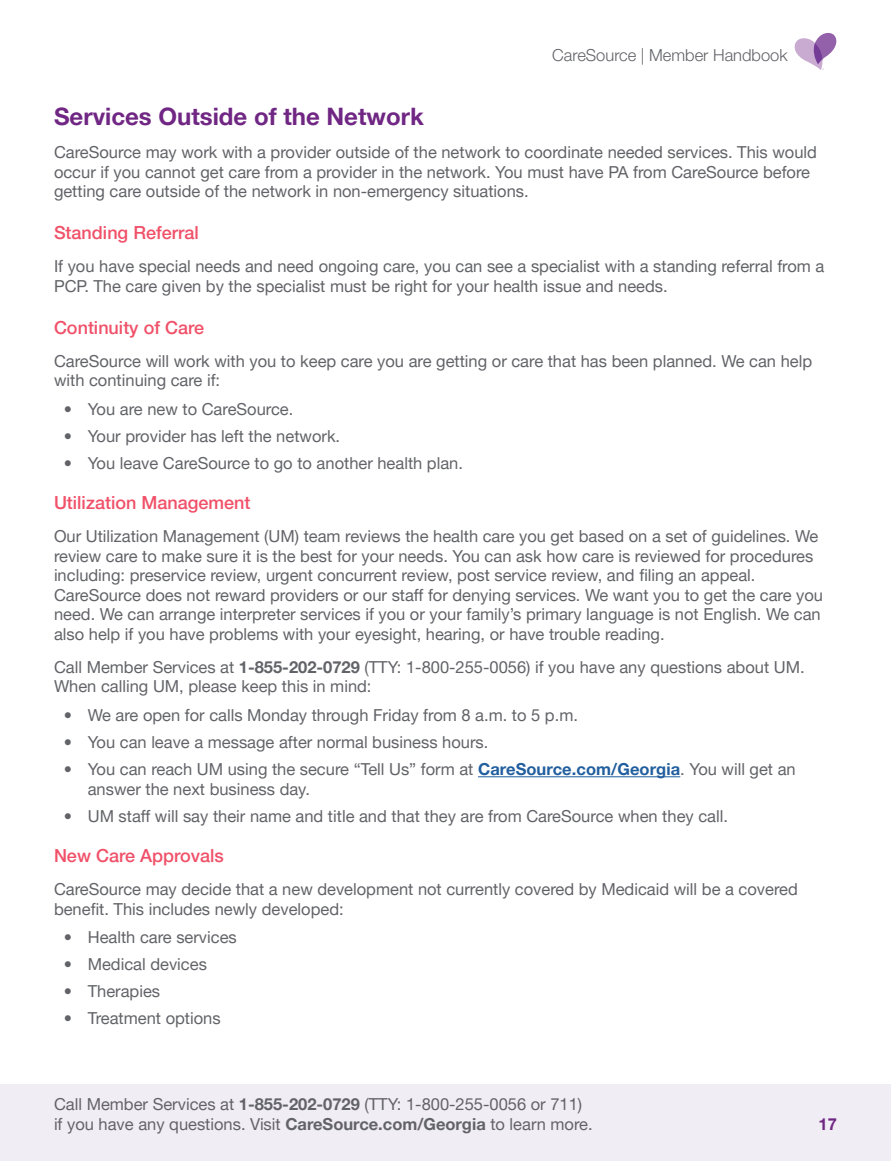
<style>
.page{position:relative;width:891px;height:1161px;background:#fff}
.page>*{position:absolute;margin:0;border:0;box-sizing:border-box;transform-origin:0 0}
.t1{font:700 24px "Helvetica Neue LT Pro";color:#702784}
.t2{font:500 18px "Helvetica Neue LT Pro";color:#f05169}
.t3{font:16.5px/19.5px "Helvetica Neue LT Pro";color:#626368}
.t4{font:300 16.5px "Helvetica Neue LT Pro";color:#626368}
.t5{font:700 16.5px "Helvetica Neue LT Pro";color:#702784}
.s1{font-weight:700}
.s2{font-weight:700;color:#215e9e}
</style>
<div class="page">
<div style="left:0;top:1084px;width:891px;height:77px;background:#f1edf5"></div>
<svg style="left:794px;top:32px;width:43px;height:38px"></svg>
<hr style="left:478px;top:776px;width:202px;height:1px;background:#215e9e">
<p class="t4" style="left:552px;top:45px;width:237px">CareSource | Member Handbook</p>
<h3 class="t1" style="left:54px;top:102px;width:371px">Services Outside of the Network</h3>
<p class="t3" style="left:54px;top:142px;width:765px">CareSource may work with a provider outside of the network to coordinate needed services. This would occur if you cannot get care from a provider in the network. You must have PA from CareSource before getting care outside of the network in non-emergency situations.</p>
<h4 class="t2" style="left:54px;top:222px;width:146px">Standing Referral</h4>
<p class="t3" style="left:54px;top:256px;width:772px">If you have special needs and need ongoing care, you can see a specialist with a standing referral from a<br>PCP. The care given by the specialist must be right for your health issue and needs.</p>
<h4 class="t2" style="left:54px;top:316px;width:152px">Continuity of Care</h4>
<p class="t3" style="left:54px;top:351px;width:760px">CareSource will work with you to keep care you are getting or care that has been planned. We can help with continuing care if:</p>
<p class="t3" style="left:64px;top:399px;width:231px">• You are new to CareSource.</p>
<p class="t3" style="left:64px;top:426px;width:278px">• Your provider has left the network.</p>
<p class="t3" style="left:64px;top:453px;width:401px">• You leave CareSource to go to another health plan.</p>
<h3 class="t2" style="left:54px;top:492px;width:198px">Utilization Management</h3>
<p class="t3" style="left:54px;top:526px;width:766px">Our Utilization Management (UM) team reviews the health care you get based on a set of guidelines. We review care to make sure it is the best for your needs. You can ask how care is reviewed for procedures including: preservice review, urgent concurrent review, post service review, and filing an appeal.</p>
<p class="t3" style="left:54px;top:585px;width:771px">CareSource does not reward providers or our staff for denying services. We want you to get the care you need. We can arrange interpreter services if you or your family’s primary language is not English. We can also help if you have problems with your eyesight, hearing, or have trouble reading.</p>
<p class="t3" style="left:54px;top:657px;width:752px">Call Member Services at <span class="s1">1-855-202-0729</span> (TTY: 1-800-255-0056) if you have any questions about UM.<br>When calling UM, please keep this in mind:</p>
<p class="t3" style="left:64px;top:705px;width:516px">• We are open for calls Monday through Friday from 8 a.m. to 5 p.m.</p>
<p class="t3" style="left:64px;top:732px;width:426px">• You can leave a message after normal business hours.</p>
<p class="t3" style="left:88px;top:759px;width:710px;text-indent:-24px">• You can reach UM using the secure “Tell Us” form at <span class="s2">CareSource.com/Georgia</span>. You will get an answer the next business day.</p>
<p class="t3" style="left:64px;top:806px;width:666px">• UM staff will say their name and title and that they are from CareSource when they call.</p>
<h3 class="t2" style="left:54px;top:845px;width:171px">New Care Approvals</h3>
<p class="t3" style="left:54px;top:879px;width:745px">CareSource may decide that a new development not currently covered by Medicaid will be a covered benefit. This includes newly developed:</p>
<p class="t3" style="left:64px;top:927px;width:175px">• Health care services</p>
<p class="t3" style="left:64px;top:954px;width:145px">• Medical devices</p>
<p class="t3" style="left:64px;top:981px;width:98px">• Therapies</p>
<p class="t3" style="left:64px;top:1008px;width:158px">• Treatment options</p>
<p class="t3" style="left:54px;top:1094px;width:540px">Call Member Services at <span class="s1">1-855-202-0729</span> (TTY: 1-800-255-0056 or 711) if you have any questions. Visit <span class="s1">CareSource.com/Georgia</span> to learn more.</p>
<p class="t5" style="left:819px;top:1114px;width:20px">17</p>
</div>
